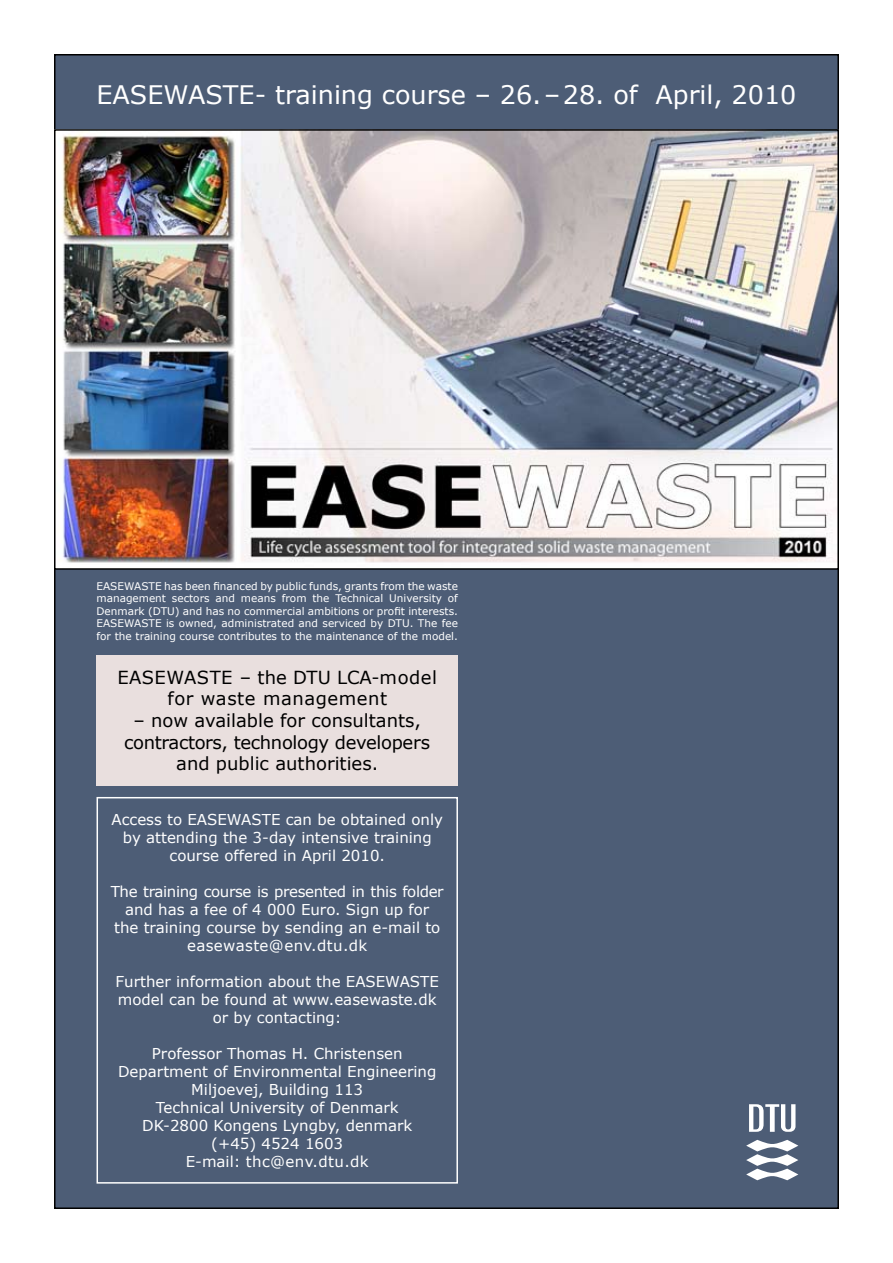
<style>
.page{position:relative;width:893px;height:1263px;background:#fff}
.page>*{position:absolute;margin:0;border:0;box-sizing:border-box;transform-origin:0 0}
.t1{font:25.5px "Verdana";color:#fff}
.t2{font:18px/21.6px "Verdana";color:#000;text-align:center}
.t3{font:18px/21.6px "Verdana";letter-spacing:.03em;color:#000;text-align:center}
.t4{font:15px/18px "Verdana";color:#fff;text-align:center}
.t5{font:10.5px/12.6px "Verdana";color:#fff;text-align:justify}
</style>
<div class="page">
<div style="left:55px;top:55px;width:783px;height:1153px;background:#4d5d76"></div>
<img style="left:57px;top:132px;width:779px;height:435px">
<div style="left:54px;top:129px;width:785px;height:441px;border:2px solid #000"></div>
<div style="left:97px;top:655px;width:361px;height:130px;background:#e9dfde"></div>
<div style="left:97px;top:797px;width:361px;height:386px;border:2px solid #fff"></div>
<svg style="left:749px;top:1104px;width:46px;height:28px"></svg>
<svg style="left:746px;top:1140px;width:52px;height:40px"></svg>
<h1 class="t1" style="left:97px;top:78px;width:701px">EASEWASTE- training course – 26.–28. of April, 2010</h1>
<p class="t5" style="left:97px;top:579px;width:363px">EASEWASTE has been financed by public funds, grants from the waste management sectors and means from the Technical University of Denmark (DTU) and has no commercial ambitions or profit interests.<br>EASEWASTE is owned, administrated and serviced by DTU. The fee for the training course contributes to the maintenance of the model.</p>
<p class="t3" style="left:117px;top:666px;width:321px">EASEWASTE – the DTU LCA-model for waste management</p>
<p class="t2" style="left:124px;top:709px;width:308px">– now available for consultants, contractors, technology developers and public authorities.</p>
<p class="t4" style="left:111px;top:810px;width:333px">Access to EASEWASTE can be obtained only by attending the 3-day intensive training course offered in April 2010.</p>
<p class="t4" style="left:111px;top:882px;width:334px">The training course is presented in this folder and has a fee of 4 000 Euro. Sign up for<br>the training course by sending an e-mail to easewaste@env.dtu.dk</p>
<p class="t4" style="left:116px;top:972px;width:325px">Further information about the EASEWASTE model can be found at www.easewaste.dk or by contacting:</p>
<p class="t4" style="left:118px;top:1044px;width:320px">Professor Thomas H. Christensen<br>Department of Environmental Engineering<br>Miljoevej, Building 113<br>Technical University of Denmark<br>DK-2800 Kongens Lyngby, denmark (+45) 4524 1603<br>E-mail: thc@env.dtu.dk</p>
</div>
